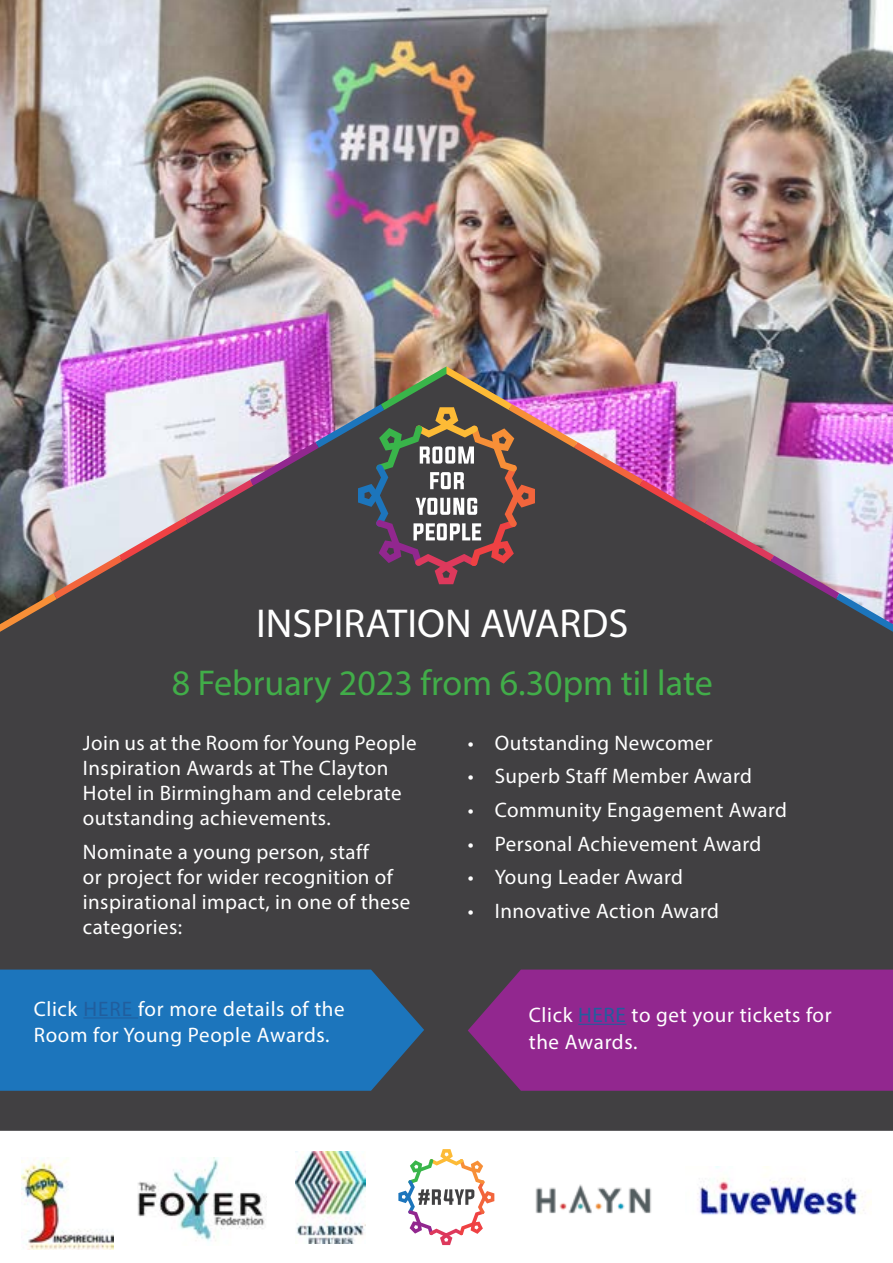
<style>
.page{position:relative;width:893px;height:1263px;background:#fff}
.page>*{position:absolute;margin:0;border:0;box-sizing:border-box;transform-origin:0 0}
.t1{font:40.5px "Myriad Pro";color:#fff}
.t2{font:36px "Myriad Pro";color:#41ad49}
.t3{font:21px/25.2px "Myriad Pro";letter-spacing:.02em;color:#fff}
.s1{color:#215e9e}
</style>
<div class="page">
<img style="left:0;top:0;width:893px;height:366px">
<img style="left:21px;top:1160px;width:92px;height:90px">
<div style="left:0;top:632px;width:893px;height:499px;background:#414042"></div>
<img style="left:697px;top:1166px;width:174px;height:49px">
<img style="left:295px;top:1151px;width:71px;height:92px">
<img style="left:535px;top:1184px;width:116px;height:30px">
<svg style="left:0;top:969px;width:424px;height:122px;background:#1e71b3"></svg>
<hr style="left:83px;top:1017px;width:55px;height:1px;background:#215e9e">
<svg style="left:468px;top:969px;width:425px;height:122px;background:#8c2889"></svg>
<hr style="left:578px;top:1024px;width:48px;height:1px;background:#215e9e">
<img style="left:0;top:366px;width:893px;height:266px">
<svg style="left:398px;top:1149px;width:96px;height:96px"></svg>
<img style="left:137px;top:1158px;width:130px;height:84px">
<h1 class="t1" style="left:256px;top:598px;width:374px">INSPIRATION AWARDS</h1>
<h2 class="t2" style="left:172px;top:660px;width:542px">8 February 2023 from 6.30pm til late</h2>
<p class="t3" style="left:83px;top:729px;width:335px">Join us at the Room for Young People<br>Inspiration Awards at The Clayton<br>Hotel in Birmingham and celebrate outstanding achievements.</p>
<p class="t3" style="left:83px;top:839px;width:329px">Nominate a young person, staff<br>or project for wider recognition of inspirational impact, in one of these categories:</p>
<p class="t3" style="left:468px;top:729px;width:246px">• Outstanding Newcomer</p>
<p class="t3" style="left:468px;top:763px;width:286px">• Superb Staff Member Award</p>
<p class="t3" style="left:468px;top:797px;width:321px">• Community Engagement Award</p>
<p class="t3" style="left:468px;top:831px;width:295px">• Personal Achievement Award</p>
<p class="t3" style="left:468px;top:864px;width:217px">• Young Leader Award</p>
<p class="t3" style="left:468px;top:898px;width:253px">• Innovative Action Award</p>
<p class="t3" style="left:34px;top:995px;width:313px;line-height:26.4px">Click <span class="s1">HERE</span> for more details of the<br>Room for Young People Awards.</p>
<p class="t3" style="left:529px;top:1001px;width:304px;line-height:26.4px">Click <span class="s1">HERE</span> to get your tickets for the Awards.</p>
</div>
